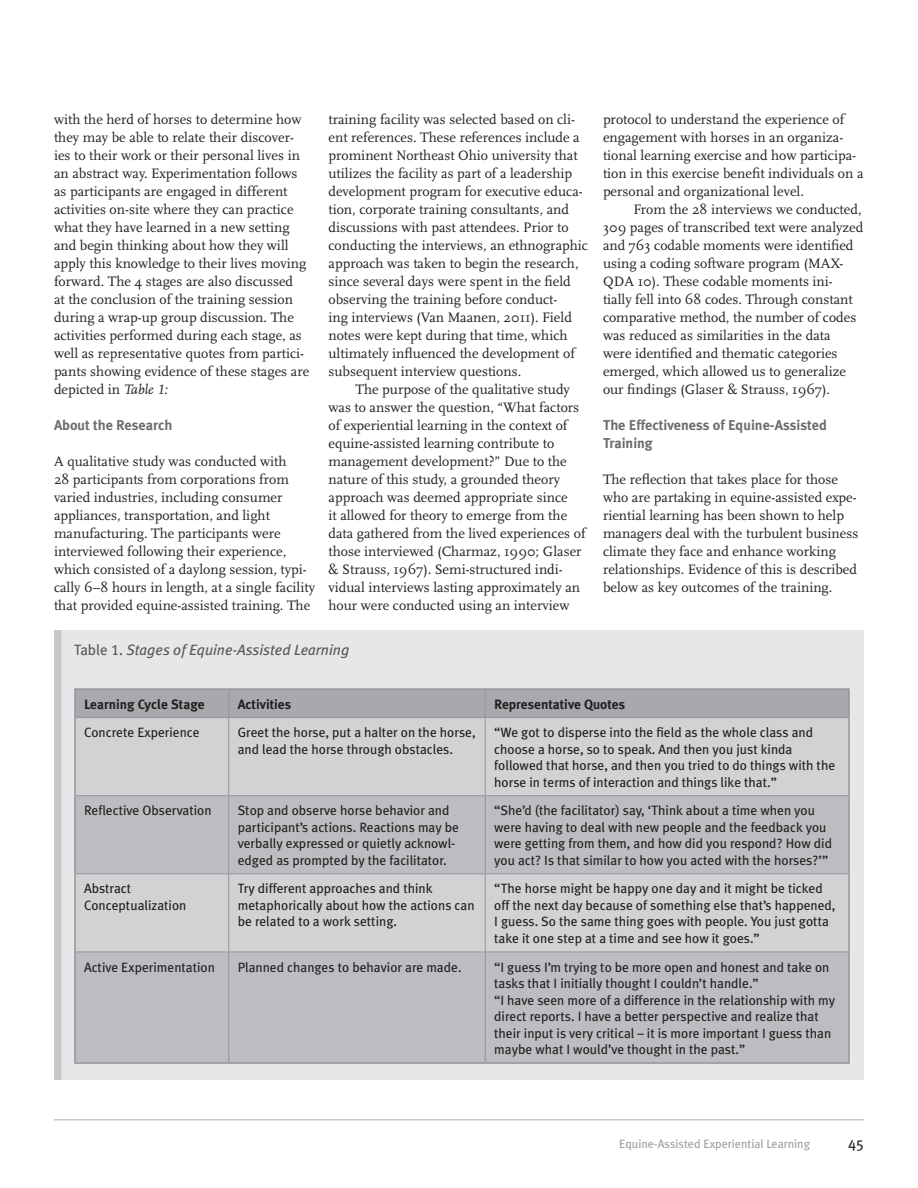
<style>
.page{position:relative;width:918px;height:1188px;background:#fff}
.page>*{position:absolute;margin:0;border:0;box-sizing:border-box;transform-origin:0 0}
.Table_title{font:italic 15px "Meta Plus";color:#57585a}
.t1{font:15px "Meta Plus";color:#231f20}
.body_text{font:14.25px/18px "Scala";color:#231f20}
.body_text-no_indent{font:14.25px/18px "Scala";color:#231f20}
.B_Heads{font:700 14.25px/18px "Meta Plus";color:#6c6d70}
.Figure_text{font:13.5px/16.5px "Meta Plus";color:#231f20}
.Figure_text-2{font:700 13.5px "Meta Plus";color:#231f20}
.Footer__odd{font:12px "Meta Plus";color:#9d9fa2}
.s1{font-style:italic}
.s2{font-family:"Scala Figures";font-style:italic}
.s3{font-style:normal}
.s4{font-family:"Meta Plus Book Caps";font-style:normal}
</style>
<div class="page">
<hr style="left:54px;top:1119px;width:810px;height:1px;background:#c7c8ca">
<div style="left:54px;top:630px;width:810px;height:450px;background:#e6e7e9"></div>
<div style="left:76px;top:718px;width:772px;height:77px;background:#d1d2d4"></div>
<svg style="left:76px;top:796px;width:772px;height:266px;background:#c1c2c5"></svg>
<hr style="left:74px;top:688px;width:155px;height:2px;background:#939598">
<hr style="left:74px;top:690px;width:2px;height:28px;background:#939598">
<hr style="left:229px;top:688px;width:256px;height:2px;background:#939598">
<hr style="left:485px;top:688px;width:365px;height:2px;background:#939598">
<hr style="left:848px;top:690px;width:2px;height:28px;background:#939598">
<hr style="left:74px;top:718px;width:2px;height:78px;background:#939598">
<hr style="left:848px;top:718px;width:2px;height:78px;background:#939598">
<hr style="left:74px;top:796px;width:2px;height:78px;background:#939598">
<hr style="left:848px;top:796px;width:2px;height:78px;background:#939598">
<hr style="left:74px;top:874px;width:2px;height:78px;background:#939598">
<hr style="left:848px;top:874px;width:2px;height:78px;background:#939598">
<hr style="left:74px;top:952px;width:2px;height:110px;background:#939598">
<hr style="left:848px;top:952px;width:2px;height:110px;background:#939598">
<hr style="left:74px;top:1062px;width:155px;height:2px;background:#939598">
<hr style="left:229px;top:1062px;width:256px;height:2px;background:#939598">
<hr style="left:485px;top:1062px;width:365px;height:2px;background:#939598">
<div style="left:75px;top:690px;width:774px;height:28px;background:#a8a9ad"></div>
<hr style="left:76px;top:717px;width:153px;height:1px;background:#939598">
<hr style="left:229px;top:717px;width:256px;height:1px;background:#939598">
<hr style="left:228px;top:718px;width:1px;height:77px;background:#939598">
<hr style="left:485px;top:717px;width:363px;height:1px;background:#939598">
<hr style="left:485px;top:718px;width:1px;height:77px;background:#939598">
<hr style="left:76px;top:795px;width:153px;height:1px;background:#939598">
<hr style="left:229px;top:795px;width:256px;height:1px;background:#939598">
<hr style="left:228px;top:796px;width:1px;height:77px;background:#939598">
<hr style="left:485px;top:795px;width:363px;height:1px;background:#939598">
<hr style="left:485px;top:796px;width:1px;height:77px;background:#939598">
<hr style="left:76px;top:873px;width:153px;height:1px;background:#939598">
<hr style="left:229px;top:873px;width:256px;height:1px;background:#939598">
<hr style="left:228px;top:874px;width:1px;height:78px;background:#939598">
<hr style="left:485px;top:873px;width:363px;height:1px;background:#939598">
<hr style="left:485px;top:874px;width:1px;height:78px;background:#939598">
<hr style="left:76px;top:952px;width:153px;height:1px;background:#939598">
<hr style="left:229px;top:952px;width:256px;height:1px;background:#939598">
<hr style="left:228px;top:952px;width:1px;height:110px;background:#939598">
<hr style="left:485px;top:952px;width:363px;height:1px;background:#939598">
<hr style="left:485px;top:952px;width:1px;height:110px;background:#939598">
<div style="left:54px;top:630px;width:8px;height:450px;background:#c7c8ca"></div>
<p class="body_text" style="left:54px;top:110px;width:257px">with the herd of horses to determine how they may be able to relate their discover&shy;ies to their work or their personal lives in an abstract way. Experimentation follows as participants are engaged in different activities on-site where they can practice what they have learned in a new setting and begin thinking about how they will apply this knowledge to their lives moving forward. The 4 stages are also discussed<br>at the conclusion of the training session during a wrap-up group discussion. The activities performed during each stage, as well as representative quotes from partici&shy;pants showing evidence of these stages are depicted in <span class="s1">Table</span> <span class="s2">1</span><span class="s1">:</span></p>
<p class="B_Heads" style="left:54px;top:416px;width:120px">About the Research</p>
<p class="body_text-no_indent" style="left:54px;top:452px;width:263px">A qualitative study was conducted with<br>28 participants from corporations from varied industries, including consumer appliances, transportation, and light manufacturing. The participants were interviewed following their experience, which consisted of a daylong session, typi&shy;cally 6–8 hours in length, at a single facility that provided equine-assisted training. The</p>
<p class="body_text-no_indent" style="left:328px;top:110px;width:261px">training facility was selected based on cli&shy;ent references. These references include a prominent Northeast Ohio university that utilizes the facility as part of a leadership development program for executive educa&shy;tion, corporate training consultants, and discussions with past attendees. Prior to conducting the interviews, an ethnographic approach was taken to begin the research, since several days were spent in the field observing the training before conduct-<br>ing interviews (Van Maanen, 2011). Field notes were kept during that time, which ultimately influenced the development of subsequent interview questions.</p>
<p class="body_text" style="left:328px;top:380px;width:259px;text-indent:27px">The purpose of the qualitative study was to answer the question, “What factors of experiential learning in the context of equine-assisted learning contribute to management development?” Due to the nature of this study, a grounded theory approach was deemed appropriate since<br>it allowed for theory to emerge from the data gathered from the lived experiences of those interviewed (Charmaz, 1990; Glaser &amp; Strauss, 1967). Semi-structured indi&shy;vidual interviews lasting approximately an hour were conducted using an interview</p>
<p class="Table_title" style="left:74px;top:641px;width:277px"><span class="s3">Table</span> <span class="s4">1</span><span class="s3">.</span> Stages of Equine-Assisted Learning</p>
<p class="body_text" style="left:603px;top:110px;width:262px">protocol to understand the experience of engagement with horses in an organiza&shy;tional learning exercise and how participa&shy;tion in this exercise benefit individuals on a personal and organizational level.</p>
<p class="body_text" style="left:603px;top:200px;width:262px;text-indent:31px">From the 28 interviews we conducted, 309 pages of transcribed text were analyzed and 763 codable moments were identified using a coding software program (MAX-QDA 10). These codable moments ini&shy;tially fell into 68 codes. Through constant comparative method, the number of codes was reduced as similarities in the data<br>were identified and thematic categories emerged, which allowed us to generalize our findings (Glaser &amp; Strauss, 1967).</p>
<p class="B_Heads" style="left:603px;top:416px;width:226px">The Effectiveness of Equine-Assisted<br>Training</p>
<p class="body_text-no_indent" style="left:603px;top:470px;width:257px">The reflection that takes place for those who are partaking in equine-assisted expe&shy;riential learning has been shown to help managers deal with the turbulent business climate they face and enhance working relationships. Evidence of this is described below as key outcomes of the training.</p>
<p class="Figure_text-2" style="left:84px;top:696px;width:122px">Learning Cycle Stage</p>
<p class="Figure_text-2" style="left:238px;top:696px;width:55px">Activities</p>
<p class="Figure_text-2" style="left:494px;top:696px;width:132px">Representative Quotes</p>
<p class="Figure_text" style="left:84px;top:724px;width:117px">Concrete Experience</p>
<p class="Figure_text" style="left:238px;top:724px;width:239px">Greet the horse, put a halter on the horse, and lead the horse through obstacles.</p>
<p class="Figure_text" style="left:494px;top:724px;width:342px">“We got to disperse into the field as the whole class and choose a horse, so to speak. And then you just kinda followed that horse, and then you tried to do things with the horse in terms of interaction and things like that.”</p>
<p class="Figure_text" style="left:84px;top:802px;width:129px">Reflective Observation</p>
<p class="Figure_text" style="left:238px;top:802px;width:223px">Stop and observe horse behavior and participant’s actions. Reactions may be verbally expressed or quietly acknowl&shy;edged as prompted by the facilitator.</p>
<p class="Figure_text" style="left:494px;top:802px;width:339px">“She’d (the facilitator) say, ‘Think about a time when you were having to deal with new people and the feedback you were getting from them, and how did you respond? How did you act? Is that similar to how you acted with the horses?’”</p>
<p class="Figure_text" style="left:84px;top:880px;width:104px">Abstract<br>Conceptualization</p>
<p class="Figure_text" style="left:238px;top:880px;width:238px">Try different approaches and think metaphorically about how the actions can be related to a work setting.</p>
<p class="Figure_text" style="left:494px;top:880px;width:343px">“The horse might be happy one day and it might be ticked off the next day because of something else that’s happened, I guess. So the same thing goes with people. You just gotta take it one step at a time and see how it goes.”</p>
<p class="Figure_text" style="left:84px;top:958px;width:133px">Active Experimentation</p>
<p class="Figure_text" style="left:238px;top:958px;width:225px">Planned changes to behavior are made.</p>
<p class="Figure_text" style="left:494px;top:958px;width:337px">“I guess I’m trying to be more open and honest and take on tasks that I initially thought I couldn’t handle.”</p>
<p class="Figure_text" style="left:494px;top:991px;width:342px">“I have seen more of a difference in the relationship with my direct reports. I have a better perspective and realize that their input is very critical – it is more important I guess than maybe what I would’ve thought in the past.”</p>
<p class="Footer__odd" style="left:619px;top:1136px;width:192px">Equine-Assisted Experiential Learning</p>
<p class="t1" style="left:848px;top:1134px;width:17px">45</p>
</div>
